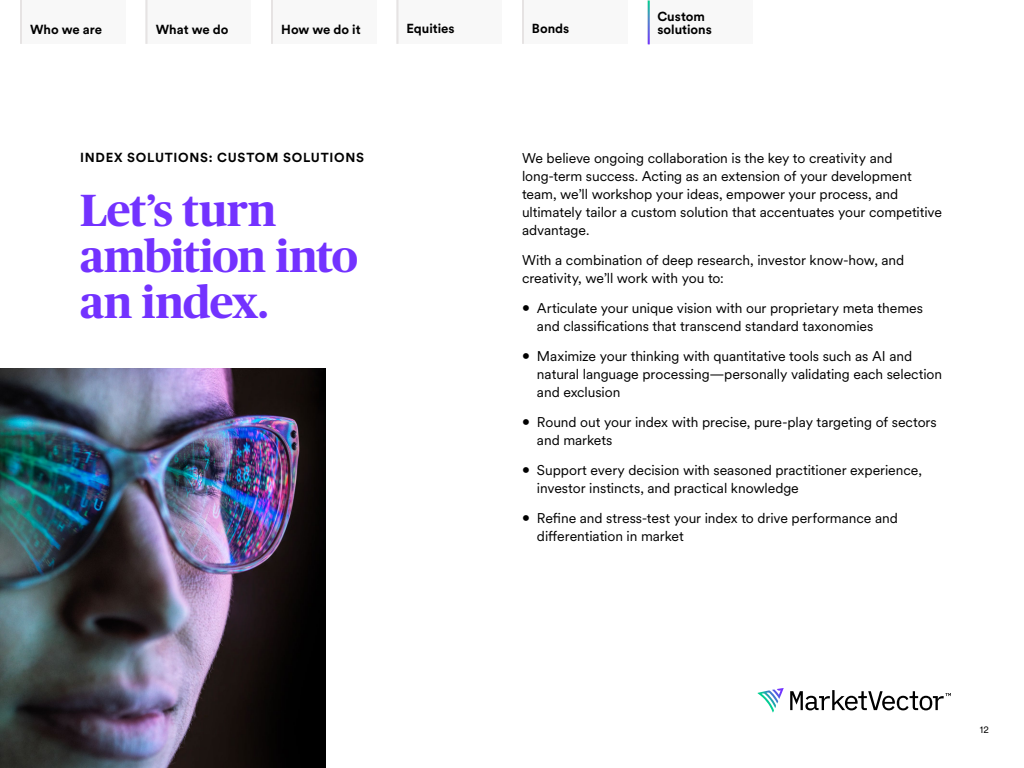
<style>
.page{position:relative;width:1024px;height:768px;background:#fff}
.page>*{position:absolute;margin:0;border:0;box-sizing:border-box;transform-origin:0 0}
.t1{font:700 45px/46px "Publico Headline";letter-spacing:-.02em;color:#7332ff}
.t2{font:14px/18px "Circular XX";letter-spacing:-.005em;color:#000}
.t3{font:700 13px "Circular XX";color:#000}
.t4{font:700 13px "Circular XX";letter-spacing:.055em;color:#000}
.t5{font:10px "Circular XX";color:#000}
</style>
<div class="page">
<div style="left:20px;top:0;width:106px;height:44px;background:#f8f8f8"></div>
<div style="left:146px;top:0;width:105px;height:44px;background:#f8f8f8"></div>
<div style="left:271px;top:0;width:105px;height:44px;background:#f8f8f8"></div>
<div style="left:396px;top:0;width:106px;height:44px;background:#f8f8f8"></div>
<div style="left:522px;top:0;width:106px;height:44px;background:#f8f8f8"></div>
<div style="left:648px;top:0;width:105px;height:44px;background:#f8f8f8"></div>
<hr style="left:20px;top:0;width:2px;height:44px;background:#e6e3e3">
<hr style="left:146px;top:0;width:2px;height:44px;background:#e6e3e3">
<hr style="left:271px;top:0;width:2px;height:44px;background:#e6e3e3">
<hr style="left:396px;top:0;width:2px;height:44px;background:#e6e3e3">
<hr style="left:522px;top:0;width:2px;height:44px;background:#e6e3e3">
<hr style="left:648px;top:0;width:2px;height:44px;background:#e6e3e3">
<hr style="left:648px;top:1px;width:2px;height:43px;background:#fff">
<svg style="left:758px;top:688px;width:26px;height:25px"></svg>
<svg style="left:790px;top:690px;width:161px;height:20px"></svg>
<img style="left:0;top:369px;width:325px;height:399px">
<p class="t3" style="left:657px;top:7px;width:49px">Custom</p>
<p class="t3" style="left:406px;top:20px;width:50px">Equities</p>
<p class="t3" style="left:657px;top:20px;width:56px">solutions</p>
<p class="t3" style="left:30px;top:20px;width:74px">Who we are</p>
<p class="t3" style="left:156px;top:20px;width:74px">What we do</p>
<p class="t3" style="left:281px;top:20px;width:81px">How we do it</p>
<p class="t3" style="left:532px;top:20px;width:39px">Bonds</p>
<p class="t4" style="left:80px;top:149px;width:285px">INDEX SOLUTIONS: CUSTOM SOLUTIONS</p>
<h1 class="t1" style="left:80px;top:185px;width:279px">Let’s turn ambition into an index.</h1>
<p class="t2" style="left:522px;top:149px;width:422px">We believe ongoing collaboration is the key to creativity and long-term success. Acting as an extension of your development team, we’ll workshop your ideas, empower your process, and ultimately tailor a custom solution that accentuates your competitive advantage.</p>
<p class="t2" style="left:522px;top:251px;width:384px">With a combination of deep research, investor know-how, and creativity, we’ll work with you to:</p>
<p class="t2" style="left:537px;top:299px;width:388px;text-indent:-15px">• Articulate your unique vision with our proprietary meta themes and classifications that transcend standard taxonomies</p>
<p class="t2" style="left:537px;top:347px;width:407px;text-indent:-15px">• Maximize your thinking with quantitative tools such as AI and natural language processing—personally validating each selection and exclusion</p>
<p class="t2" style="left:537px;top:413px;width:401px;text-indent:-15px">• Round out your index with precise, pure-play targeting of sectors and markets</p>
<p class="t2" style="left:537px;top:461px;width:386px;text-indent:-15px">• Support every decision with seasoned practitioner experience, investor instincts, and practical knowledge</p>
<p class="t2" style="left:537px;top:509px;width:362px;text-indent:-15px">• Refine and stress-test your index to drive performance and differentiation in market</p>
<p class="t5" style="left:980px;top:723px;width:11px">12</p>
</div>
